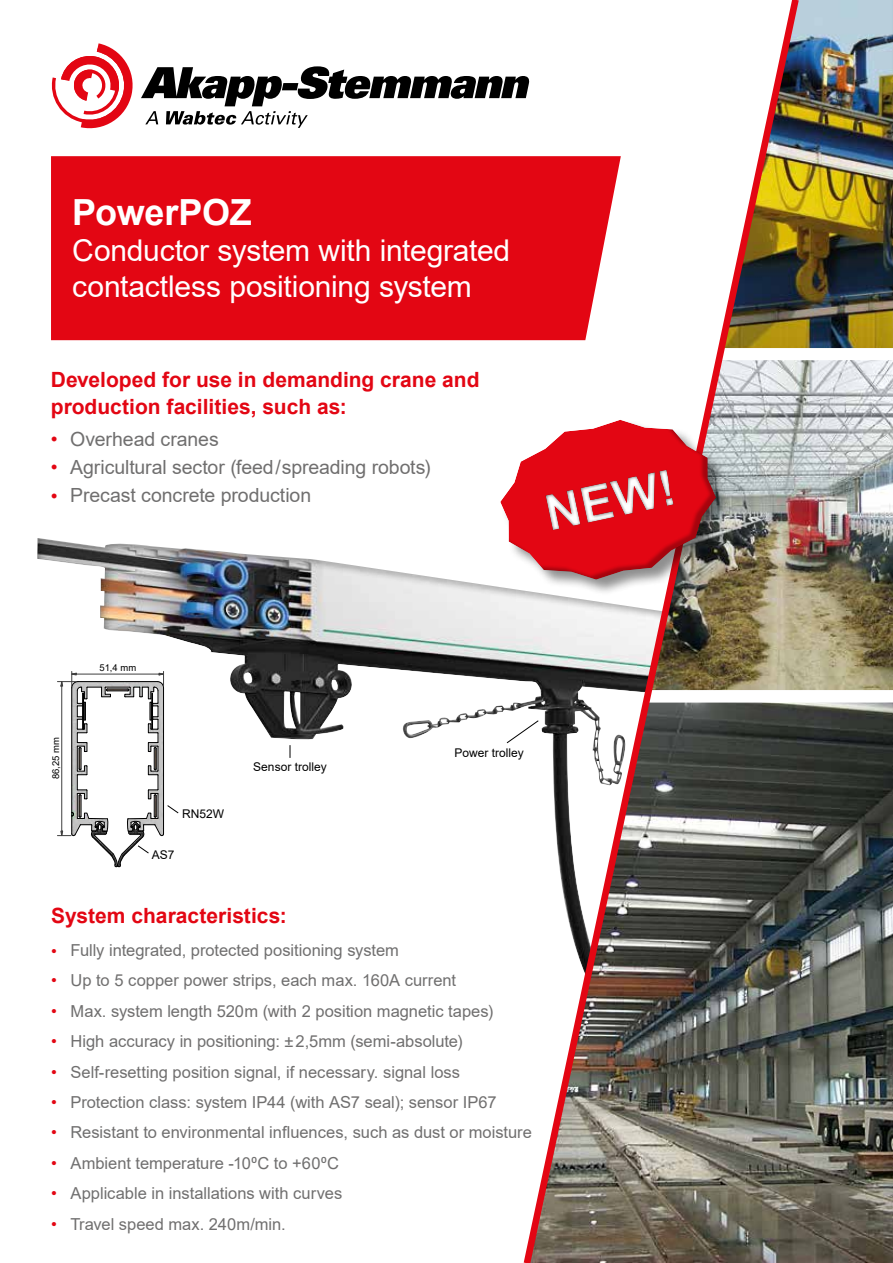
<style>
.page{position:relative;width:893px;height:1263px;background:#fff}
.page>*{position:absolute;margin:0;border:0;box-sizing:border-box;transform-origin:0 0}
.t1{font:700 49.5px "Arial";color:#fff}
.t2{font:700 36px "Arial";letter-spacing:-.01em;color:#fff}
.t3{font:30px/36px "Arial";letter-spacing:-.01em;color:#fff}
.t4{font:700 21px/27px "Arial";color:#e30613}
.t5{font:19.5px "Arial";letter-spacing:-.005em;color:#706f6f}
.t6{font:16.5px "Arial";color:#706f6f}
.t7{font:12px "Arial";color:#000}
.t8{font:9.45px "Arial";letter-spacing:-.005em;color:#000}
.s1{color:#e30613}
</style>
<div class="page">
<div style="left:0;top:531px;width:683px;height:463px;background:#000;opacity:.38"></div>
<img style="left:799px;top:360px;width:94px;height:330px">
<img style="left:799px;top:703px;width:94px;height:560px">
<img style="left:799px;top:0;width:94px;height:348px">
<svg style="left:57px;top:671px;width:122px;height:196px"></svg>
<svg style="left:506px;top:720px;width:18px;height:23px"></svg>
<svg style="left:290px;top:745px;width:1px;height:13px"></svg>
<svg style="left:52px;top:43px;width:472px;height:85px"></svg>
<img style="left:524px;top:0;width:275px;height:1263px">
<div style="left:51px;top:156px;width:570px;height:184px;background:#e30613"></div>
<svg style="left:487px;top:401px;width:242px;height:196px"></svg>
<svg style="left:500px;top:420px;width:279px;height:160px;background:#cb5358"></svg>
<h2 class="t2" style="left:72px;top:187px;width:181px">PowerPOZ</h2>
<h3 class="t3" style="left:72px;top:233px;width:439px">Conductor system with integrated contactless positioning system</h3>
<p class="t4" style="left:51px;top:367px;width:430px">Developed for use in demanding crane and production facilities, such as:</p>
<p class="t5" style="left:51px;top:426px;width:170px"><span class="s1">•</span> Overhead cranes</p>
<p class="t5" style="left:51px;top:454px;width:381px"><span class="s1">•</span> Agricultural sector (feed/spreading robots)</p>
<p class="t5" style="left:51px;top:481px;width:262px"><span class="s1">•</span> Precast concrete production</p>
<h1 class="t1" style="left:538px;top:480px;width:133px;rotate:-12deg">NEW!</h1>
<p class="t8" style="left:49px;top:779px;width:44px;rotate:-90deg">86,25 mm</p>
<p class="t8" style="left:99px;top:661px;width:38px">51,4 mm</p>
<p class="t7" style="left:182px;top:806px;width:43px">RN52W</p>
<p class="t7" style="left:152px;top:847px;width:24px">AS7</p>
<p class="t7" style="left:253px;top:758px;width:75px">Sensor trolley</p>
<p class="t7" style="left:454px;top:745px;width:71px">Power trolley</p>
<p class="t4" style="left:51px;top:902px;width:237px">System characteristics:</p>
<p class="t6" style="left:51px;top:939px;width:349px"><span class="s1">•</span> Fully integrated, protected positioning system</p>
<p class="t6" style="left:51px;top:969px;width:407px"><span class="s1">•</span> Up to 5 copper power strips, each max. 160A current</p>
<p class="t6" style="left:51px;top:999px;width:444px"><span class="s1">•</span> Max. system length 520m (with 2 position magnetic tapes)</p>
<p class="t6" style="left:51px;top:1030px;width:413px"><span class="s1">•</span> High accuracy in positioning: ±2,5mm (semi-absolute)</p>
<p class="t6" style="left:51px;top:1060px;width:411px"><span class="s1">•</span> Self-resetting position signal, if necessary. signal loss</p>
<p class="t6" style="left:51px;top:1091px;width:447px"><span class="s1">•</span> Protection class: system IP44 (with AS7 seal); sensor IP67</p>
<p class="t6" style="left:51px;top:1121px;width:482px"><span class="s1">•</span> Resistant to environmental influences, such as dust or moisture</p>
<p class="t6" style="left:51px;top:1151px;width:289px"><span class="s1">•</span> Ambient temperature -10⁰C to +60⁰C</p>
<p class="t6" style="left:51px;top:1182px;width:293px"><span class="s1">•</span> Applicable in installations with curves</p>
<p class="t6" style="left:51px;top:1212px;width:236px"><span class="s1">•</span> Travel speed max. 240m/min.</p>
</div>
